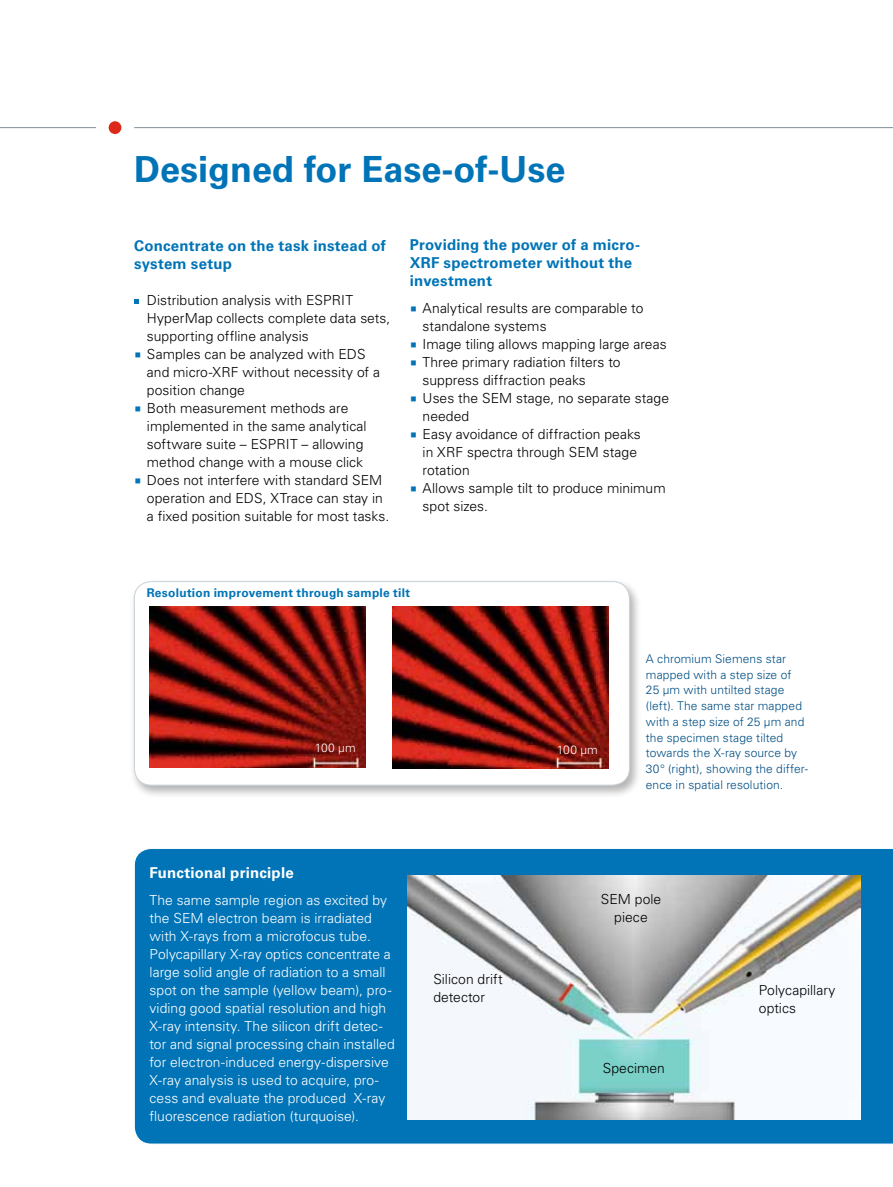
<style>
.page{position:relative;width:893px;height:1187px;background:#fff}
.page>*{position:absolute;margin:0;border:0;box-sizing:border-box;transform-origin:0 0}
.t1{font:700 36px "Univers LT Std";color:#0074b7}
.t2{font:700 15px/18px "Univers LT Std";letter-spacing:.015em;color:#0074b7}
.t3{font:700 15px "Univers LT Std";letter-spacing:.01em;color:#fff}
.t4{font:300 13.8px/18px "Univers LT Std";letter-spacing:.005em;color:#000}
.t5{font:300 13.8px/18px "Univers LT Std";letter-spacing:.005em;color:#fff}
.t6{font:300 12px/15.8px "Univers LT Std";letter-spacing:.01em;color:#004e83}
.t7{font:700 12px "Univers LT Std";letter-spacing:.02em;color:#0074b7}
.t8{font:300 12px "Univers LT Std";letter-spacing:.02em;color:#fff}
</style>
<div class="page">
<div style="left:109px;top:121px;width:12px;height:13px;background:#dc291a;border-radius:50%"></div>
<hr style="left:134px;top:127px;width:759px;height:1px;background:#808e96">
<svg style="left:134px;top:299px;width:4px;height:4px"></svg>
<div style="left:134px;top:848px;width:759px;height:296px;background:#0074b7"></div>
<img style="left:407px;top:875px;width:453px;height:244px">
<hr style="left:0;top:127px;width:96px;height:1px;background:#808e96">
<div style="left:129px;top:578px;width:513px;height:221px;background:#000;opacity:.3"></div>
<div style="left:134px;top:581px;width:495px;height:204px;background:#fff;border-radius:17px"></div>
<div style="left:134px;top:581px;width:496px;height:204px;border:1px solid #c8d2d8;border-radius:17px"></div>
<img style="left:150px;top:606px;width:216px;height:161px">
<img style="left:392px;top:606px;width:216px;height:162px">
<h1 class="t1" style="left:134px;top:148px;width:433px">Designed for Ease-of-Use</h1>
<p class="t2" style="left:134px;top:237px;width:253px">Concentrate on the task instead of system setup</p>
<p class="t4" style="left:147px;top:291px;width:245px">Distribution analysis with ESPRIT HyperMap collects complete data sets, supporting offline analysis<br>Samples can be analyzed with EDS and micro-XRF without necessity of a position change<br>Both measurement methods are implemented in the same analytical software suite – ESPRIT – allowing method change with a mouse click Does not interfere with standard SEM operation and EDS, XTrace can stay in a fixed position suitable for most tasks.</p>
<p class="t2" style="left:410px;top:236px;width:232px">Providing the power of a micro-<br>XRF spectrometer without the investment</p>
<p class="t4" style="left:423px;top:299px;width:248px">Analytical results are comparable to standalone systems<br>Image tiling allows mapping large areas<br>Three primary radiation filters to suppress diffraction peaks<br>Uses the SEM stage, no separate stage needed<br>Easy avoidance of diffraction peaks<br>in XRF spectra through SEM stage rotation<br>Allows sample tilt to produce minimum spot sizes.</p>
<p class="t7" style="left:147px;top:586px;width:265px">Resolution improvement through sample tilt</p>
<p class="t8" style="left:315px;top:740px;width:43px">100 µm</p>
<p class="t8" style="left:557px;top:742px;width:43px">100 µm</p>
<p class="t6" style="left:646px;top:650px;width:164px">A chromium Siemens star mapped with a step size of<br>25 µm with untilted stage (left). The same star mapped with a step size of 25 µm and the specimen stage tilted towards the X-ray source by<br>30° (right), showing the differ&shy;ence in spatial resolution.</p>
<p class="t3" style="left:150px;top:863px;width:146px">Functional principle</p>
<p class="t5" style="left:150px;top:890px;width:247px">The same sample region as excited by the SEM electron beam is irradiated with X-rays from a microfocus tube.<br>Polycapillary X-ray optics concentrate a large solid angle of radiation to a small spot on the sample (yellow beam), pro&shy;viding good spatial resolution and high X-ray intensity. The silicon drift detec&shy;tor and signal processing chain installed for electron-induced energy-dispersive X-ray analysis is used to acquire, pro&shy;cess and evaluate the produced X-ray fluorescence radiation (turquoise).</p>
<p class="t4" style="left:601px;top:890px;width:62px;text-align:center">SEM pole piece</p>
<p class="t4" style="left:433px;top:970px;width:71px">Silicon drift detector</p>
<p class="t4" style="left:603px;top:1059px;width:64px">Specimen</p>
<p class="t4" style="left:759px;top:981px;width:78px">Polycapillary optics</p>
</div>
